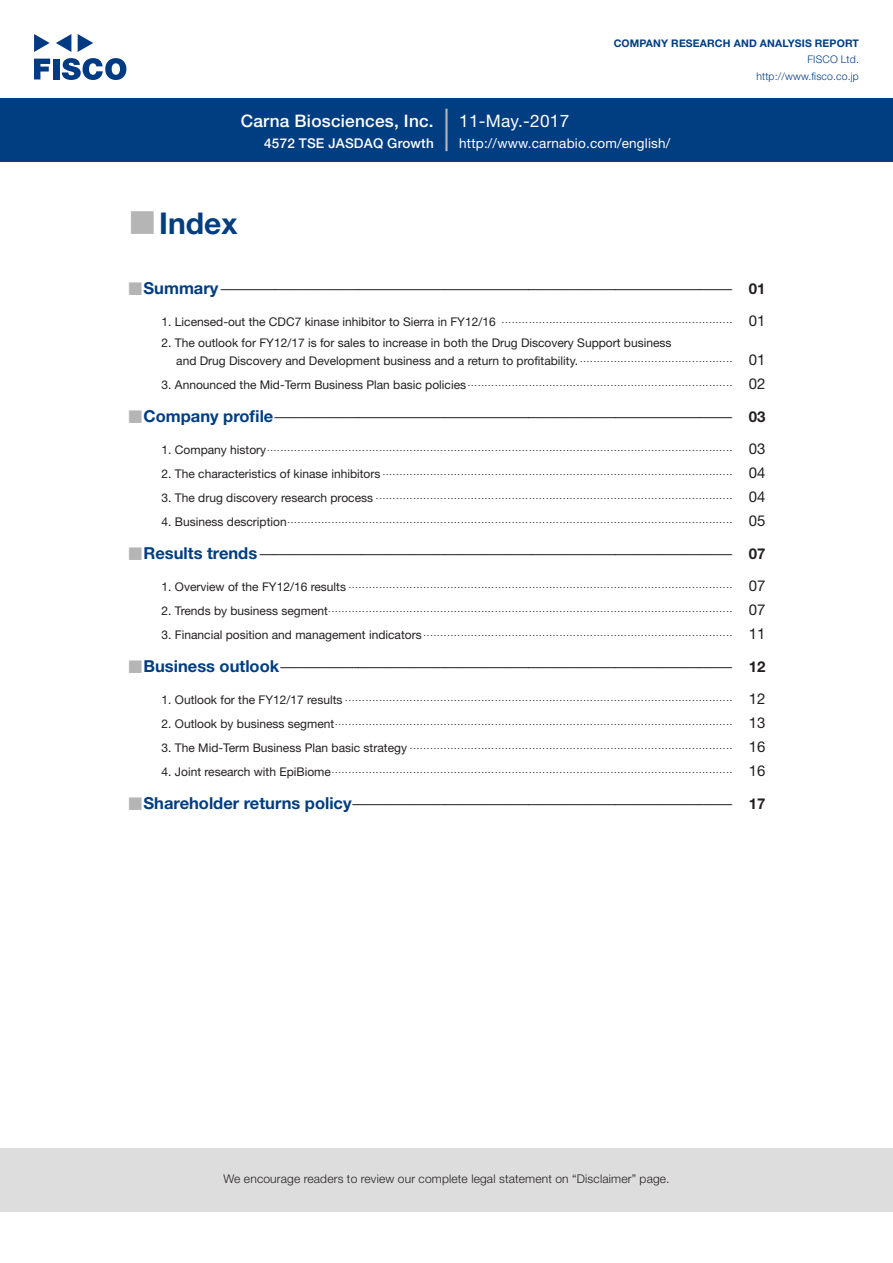
<style>
.page{position:relative;width:893px;height:1263px;background:#fff}
.page>*{position:absolute;margin:0;border:0;box-sizing:border-box;transform-origin:0 0}
.t1{font:700 30px "Helvetica Neue LT Std";color:#003d81}
.t2{font:500 17.25px "Helvetica Neue LT Std";letter-spacing:.015em;color:#fff}
.t3{font:17.25px "Helvetica Neue LT Std";letter-spacing:.015em;color:#fff}
.t4{font:700 16.5px "Helvetica Neue LT Std";color:#003d81}
.t5{font:15px "Helvetica Neue LT Std";color:#231f20}
.t6{font:700 15px "Helvetica Neue LT Std";color:#231f20}
.t7{font:13.5px "Helvetica Neue LT Std";letter-spacing:.015em;color:#fff}
.t8{font:500 13.5px "Helvetica Neue LT Std";letter-spacing:.015em;color:#fff}
.t9{font:12px "Helvetica Neue LT Std";color:#231f20}
.t10{font:300 12px "Helvetica Neue LT Std";letter-spacing:.015em;color:#231f20}
.t11{font:700 10.5px "Helvetica Neue LT Std";letter-spacing:.015em;color:#003d81}
.t12{font:300 10.5px/16.5px "Helvetica Neue LT Std";letter-spacing:.015em;color:#003d81;text-align:right}
.t13{font:9px "Helvetica Neue LT Std";color:#231f20}
.s1{font-family:"Hiragino UD Sans F Std N W6";font-weight:400;color:#b5b5b6}
.s2{font-family:"Hiragino UD Sans Std W6";font-weight:400;color:#b5b5b6}
</style>
<div class="page">
<div style="left:0;top:1148px;width:893px;height:64px;background:#ddd"></div>
<svg style="left:34px;top:59px;width:16px;height:20px"></svg>
<div style="left:53px;top:59px;width:6px;height:20px;background:#003a83"></div>
<svg style="left:62px;top:58px;width:64px;height:22px"></svg>
<svg style="left:34px;top:34px;width:16px;height:18px"></svg>
<svg style="left:78px;top:34px;width:15px;height:18px"></svg>
<svg style="left:56px;top:34px;width:15px;height:18px"></svg>
<div style="left:0;top:98px;width:893px;height:64px;background:#003d81"></div>
<hr style="left:445px;top:109px;width:3px;height:42px;background:#b5b5b6">
<h2 class="t2" style="left:241px;top:110px;width:195px">Carna Biosciences, Inc.</h2>
<p class="t1" style="left:128px;top:204px;width:112px"><span class="s1">■</span>Index</p>
<h3 class="t8" style="left:264px;top:135px;width:171px">4572 TSE JASDAQ Growth</h3>
<h2 class="t3" style="left:459px;top:110px;width:112px">11-May.-2017</h2>
<p class="t11" style="left:614px;top:37px;width:247px">COMPANY RESEARCH AND ANALYSIS REPORT</p>
<p class="t12" style="left:756px;top:51px;width:104px">FISCO Ltd. http://www.fisco.co j p.</p>
<p class="t7" style="left:459px;top:135px;width:213px">http://www.carnabio.com/english/</p>
<p class="t4" style="left:127px;top:278px;width:93px"><span class="s2">■</span>Summary</p>
<p class="t9" style="left:220px;top:281px;width:514px">---------------------------------------------------------------------------------------------------------------------------------------------------------------------------</p>
<p class="t9" style="left:162px;top:314px;width:336px">1. Licensed-out the CDC7 kinase inhibitor to Sierra in FY12/16</p>
<p class="t9" style="left:162px;top:336px;width:511px">2. The outlook for FY12/17 is for sales to increase in both the Drug Discovery Support business</p>
<p class="t13" style="left:502px;top:314px;width:232px">....................................................................</p>
<p class="t9" style="left:176px;top:353px;width:403px">and Drug Discovery and Development business and a return to profitability.</p>
<p class="t13" style="left:580px;top:353px;width:154px">.............................................</p>
<p class="t9" style="left:162px;top:377px;width:306px">3. Announced the Mid-Term Business Plan basic policies</p>
<p class="t13" style="left:468px;top:377px;width:266px">..............................................................................</p>
<p class="t4" style="left:127px;top:406px;width:148px"><span class="s2">■</span>Company profile</p>
<p class="t9" style="left:274px;top:409px;width:460px">---------------------------------------------------------------------------------------------------------------------------------------------------------</p>
<p class="t9" style="left:162px;top:442px;width:106px">1. Company history</p>
<p class="t13" style="left:267px;top:442px;width:467px">.........................................................................................................................................</p>
<p class="t9" style="left:162px;top:466px;width:220px">2. The characteristics of kinase inhibitors</p>
<p class="t13" style="left:383px;top:466px;width:351px">.......................................................................................................</p>
<p class="t9" style="left:162px;top:490px;width:213px">3. The drug discovery research process</p>
<p class="t13" style="left:376px;top:490px;width:358px">.........................................................................................................</p>
<p class="t9" style="left:162px;top:514px;width:127px">4. Business description</p>
<p class="t13" style="left:287px;top:514px;width:446px">...................................................................................................................................</p>
<p class="t4" style="left:127px;top:543px;width:131px"><span class="s2">■</span>Results trends</p>
<p class="t9" style="left:259px;top:546px;width:475px">--------------------------------------------------------------------------------------------------------------------------------------------------------------</p>
<p class="t9" style="left:162px;top:579px;width:186px">1. Overview of the FY12/16 results</p>
<p class="t13" style="left:349px;top:579px;width:385px">.................................................................................................................</p>
<p class="t9" style="left:162px;top:603px;width:168px">2. Trends by business segment</p>
<p class="t13" style="left:328px;top:603px;width:405px">.......................................................................................................................</p>
<p class="t9" style="left:162px;top:627px;width:262px">3. Financial position and management indicators</p>
<p class="t13" style="left:424px;top:627px;width:310px">...........................................................................................</p>
<p class="t4" style="left:127px;top:656px;width:153px"><span class="s2">■</span>Business outlook</p>
<p class="t9" style="left:280px;top:659px;width:454px">-------------------------------------------------------------------------------------------------------------------------------------------------------</p>
<p class="t9" style="left:162px;top:692px;width:182px">1. Outlook for the FY12/17 results</p>
<p class="t13" style="left:345px;top:692px;width:388px">..................................................................................................................</p>
<p class="t9" style="left:162px;top:716px;width:174px">2. Outlook by business segment</p>
<p class="t13" style="left:335px;top:716px;width:399px">.....................................................................................................................</p>
<p class="t9" style="left:162px;top:740px;width:247px">3. The Mid-Term Business Plan basic strategy</p>
<p class="t13" style="left:410px;top:740px;width:324px">...............................................................................................</p>
<p class="t9" style="left:162px;top:764px;width:171px">4. Joint research with EpiBiome</p>
<p class="t13" style="left:332px;top:764px;width:402px">......................................................................................................................</p>
<p class="t4" style="left:127px;top:793px;width:226px"><span class="s2">■</span>Shareholder returns policy</p>
<p class="t9" style="left:352px;top:796px;width:383px">-------------------------------------------------------------------------------------------------------------------------------</p>
<p class="t6" style="left:749px;top:279px;width:18px">01</p>
<p class="t5" style="left:749px;top:311px;width:18px">01</p>
<p class="t5" style="left:749px;top:350px;width:18px">01</p>
<p class="t5" style="left:749px;top:374px;width:18px">02</p>
<p class="t6" style="left:749px;top:407px;width:18px">03</p>
<p class="t5" style="left:749px;top:439px;width:18px">03</p>
<p class="t5" style="left:749px;top:463px;width:18px">04</p>
<p class="t5" style="left:749px;top:487px;width:18px">04</p>
<p class="t5" style="left:749px;top:511px;width:18px">05</p>
<p class="t6" style="left:749px;top:544px;width:18px">07</p>
<p class="t5" style="left:749px;top:576px;width:18px">07</p>
<p class="t5" style="left:749px;top:600px;width:18px">07</p>
<p class="t5" style="left:749px;top:624px;width:18px">11</p>
<p class="t6" style="left:749px;top:657px;width:18px">12</p>
<p class="t5" style="left:749px;top:689px;width:18px">12</p>
<p class="t5" style="left:749px;top:713px;width:18px">13</p>
<p class="t5" style="left:749px;top:737px;width:18px">16</p>
<p class="t5" style="left:749px;top:761px;width:18px">16</p>
<p class="t6" style="left:749px;top:794px;width:18px">17</p>
<h3 class="t10" style="left:223px;top:1171px;width:448px">We encourage readers to review our complete legal statement on “Disclaimer” page.</h3>
</div>
